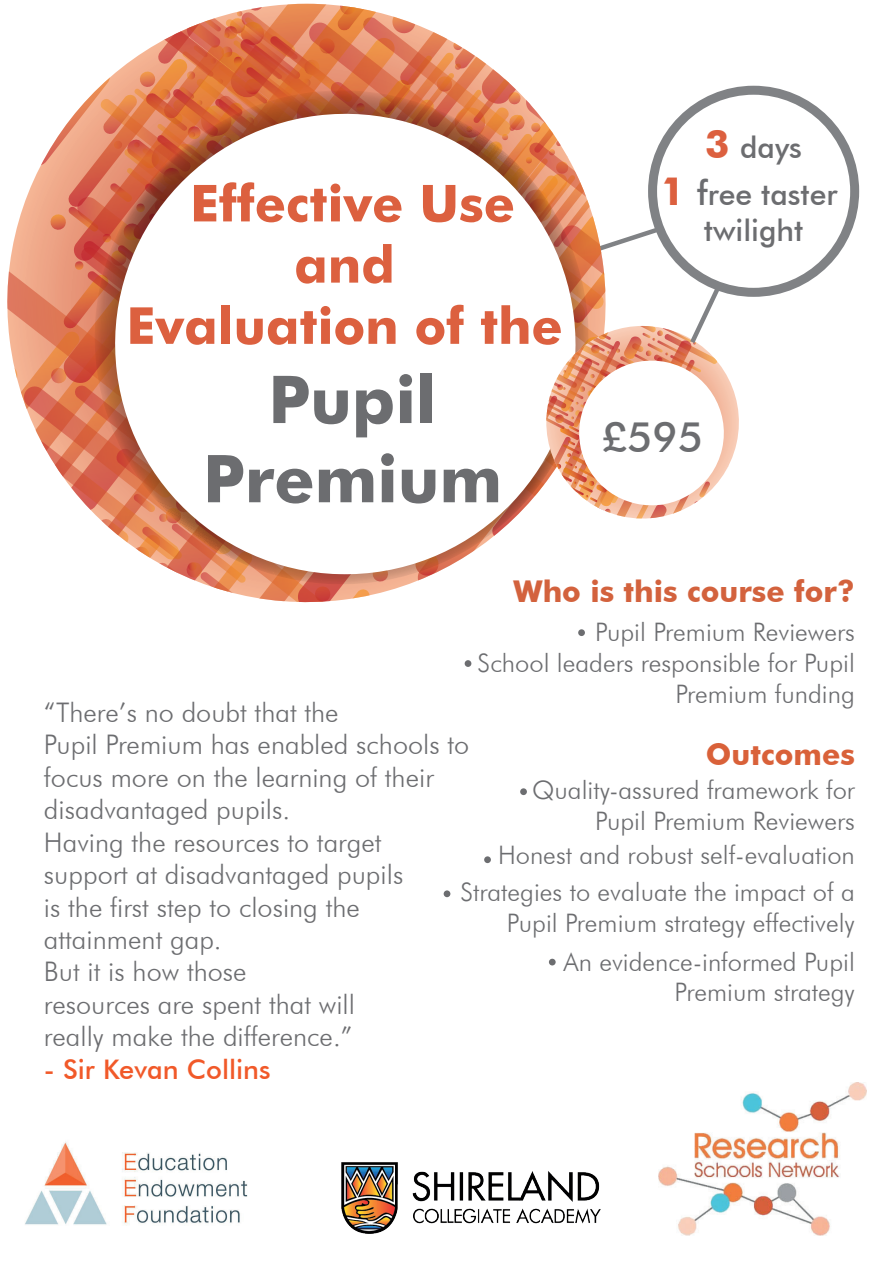
<style>
.page{position:relative;width:893px;height:1263px;background:#fff}
.page>*{position:absolute;margin:0;border:0;box-sizing:border-box;transform-origin:0 0}
.t1{font:700 66px/79.2px "Futura BT";color:#6c6d70;text-align:center}
.t2{font:700 51px/61.2px "Futura BT";color:#dc603f;text-align:center}
.t3{font:500 42px "Futura BT";color:#6c6d70}
.t4{font:500 30px/46.8px "Futura BT";color:#6c6d70;text-align:center}
.t5{font:700 30px "Futura BT";color:#d3623d}
.t6{font:700 30px "Futura BT";color:#d96139}
.t7{font:300 27px/32.4px "Futura BT";color:#6c6d70}
.t8{font:500 27px "Futura BT";color:#f15929}
.t9{font:300 25.5px/30.6px "Futura BT";color:#6c6d70;text-align:right}
.s1{font-weight:700;font-size:39px;color:#dc603f}
.s2{font-size:34.5px}
</style>
<div class="page">
<div style="left:578px;top:629px;width:7px;height:7px;background:#6c6d70;border-radius:50%"></div>
<div style="left:520px;top:788px;width:7px;height:7px;background:#6c6d70;border-radius:50%"></div>
<div style="left:484px;top:856px;width:7px;height:7px;background:#6c6d70;border-radius:50%"></div>
<div style="left:444px;top:890px;width:6px;height:7px;background:#6c6d70;border-radius:50%"></div>
<div style="left:549px;top:959px;width:7px;height:6px;background:#6c6d70;border-radius:50%"></div>
<div style="left:465px;top:660px;width:6px;height:7px;background:#6c6d70;border-radius:50%"></div>
<img style="left:342px;top:1162px;width:259px;height:72px">
<img style="left:659px;top:1083px;width:207px;height:152px">
<img style="left:25px;top:1141px;width:223px;height:84px">
<div style="left:648px;top:86px;width:211px;height:211px;border:9px solid #808285;border-radius:50%"></div>
<svg style="left:7px;top:4px;width:742px;height:599px"></svg>
<h2 class="t2" style="left:126px;top:172px;width:438px">Effective Use and<br>Evaluation of the</h2>
<h1 class="t1" style="left:203px;top:359px;width:301px">Pupil<br>Premium</h1>
<p class="t4" style="left:661px;top:123px;width:178px"><span class="s1">3</span> days<br><span class="s1">1</span> <span class="s2">f</span>ree taster</p>
<p class="t4" style="left:704px;top:206px;width:101px">twilight</p>
<h3 class="t3" style="left:602px;top:411px;width:103px">£595</h3>
<p class="t5" style="left:514px;top:573px;width:343px">Who is this course for?</p>
<p class="t9" style="left:478px;top:616px;width:379px;line-height:31.2px">Pupil Premium Reviewers<br>School leaders responsible for Pupil<br>Premium funding</p>
<p class="t7" style="left:44px;top:696px;width:427px">“There’s no doubt that the<br>Pupil Premium has enabled schools to focus more on the learning of their disadvantaged pupils.<br>Having the resources to target support at disadvantaged pupils<br>is the first step to closing the attainment gap.<br>But it is how those<br>resources are spent that will<br>really make the difference.”</p>
<p class="t8" style="left:44px;top:1052px;width:228px">- Sir Kevan Collins</p>
<p class="t6" style="left:706px;top:736px;width:151px">Outcomes</p>
<p class="t9" style="left:532px;top:774px;width:324px">Quality-assured framework for<br>Pupil Premium Reviewers</p>
<p class="t9" style="left:498px;top:839px;width:358px">Honest and robust self-evaluation</p>
<p class="t9" style="left:460px;top:876px;width:396px">Strategies to evaluate the impact of a<br>Pupil Premium strategy effectively</p>
<p class="t9" style="left:563px;top:946px;width:293px">An evidence-informed Pupil<br>Premium strategy</p>
</div>
